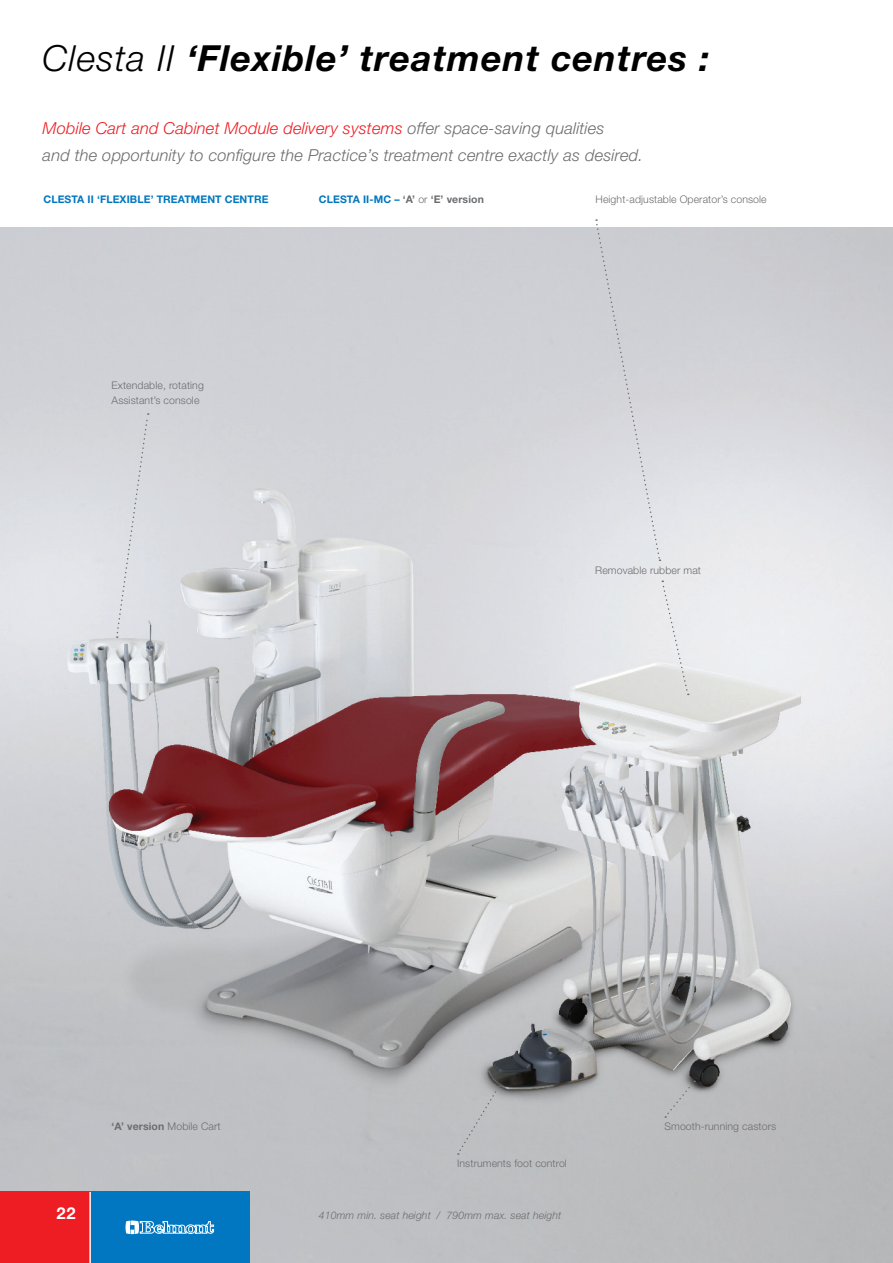
<style>
.page{position:relative;width:893px;height:1263px;background:#fff}
.page>*{position:absolute;margin:0;border:0;box-sizing:border-box;transform-origin:0 0}
.t1{font:italic 700 36px "Helvetica Neue";letter-spacing:.03em;color:#000}
.t2{font:italic 300 16.5px/27px "Helvetica Neue";letter-spacing:.01em;color:#6c6d70}
.t3{font:700 16.5px "Helvetica Neue";color:#fff}
.t4{font:300 10.5px/15px "Helvetica Neue";letter-spacing:.01em;color:#6c6d70}
.t5{font:700 10.5px "Helvetica Neue";letter-spacing:.01em;color:#6c6d70}
.t6{font:italic 300 10.5px "Helvetica Neue";letter-spacing:.01em;color:#6c6d70}
.t7{font:700 10.5px "Helvetica Neue";letter-spacing:.01em;color:#0077c0}
.s1{font-weight:300}
.s2{color:#ee1d23}
.s3{color:#0077c0}
</style>
<div class="page">
<img style="left:0;top:228px;width:893px;height:1035px">
<div style="left:89px;top:1192px;width:161px;height:71px;background:#0077c0"></div>
<svg style="left:125px;top:1220px;width:89px;height:14px"></svg>
<div style="left:0;top:1192px;width:90px;height:71px;background:#ee1d23"></div>
<hr style="left:89px;top:1192px;width:2px;height:71px;background:#fff">
<svg style="left:595px;top:219px;width:66px;height:342px;background:#d5d6db"></svg>
<svg style="left:665px;top:1081px;width:30px;height:37px"></svg>
<div style="left:458px;top:1086px;width:42px;height:69px;background:#bdbfc1"></div>
<svg style="left:661px;top:581px;width:28px;height:114px;background:#e5e6e7"></svg>
<svg style="left:116px;top:413px;width:33px;height:225px;background:#d8dadf"></svg>
<h1 class="t1" style="left:43px;top:36px;width:668px"><span class="s1">Clesta II</span> ‘Flexible’ treatment centres :</h1>
<p class="t2" style="left:43px;top:114px;width:602px"><span class="s2">Mobile Cart and Cabinet Module delivery systems</span> offer space-saving qualities<br>and the opportunity to configure the Practice’s treatment centre exactly as desired.</p>
<p class="t5" style="left:319px;top:193px;width:166px"><span class="s3">CLESTA II-MC –</span> ‘A’ <span class="s1">or</span> ‘E’ version</p>
<p class="t7" style="left:43px;top:193px;width:227px">CLESTA II ‘FLEXIBLE’ TREATMENT CENTRE</p>
<p class="t4" style="left:595px;top:192px;width:173px">Height-adjustable Operator’s console</p>
<p class="t4" style="left:112px;top:377px;width:94px">Extendable, rotating<br>Assistant’s console</p>
<p class="t4" style="left:595px;top:563px;width:107px">Removable rubber mat</p>
<p class="t3" style="left:56px;top:1203px;width:21px">22</p>
<p class="t5" style="left:112px;top:1120px;width:111px">‘A’ version <span class="s1">Mobile Cart</span></p>
<p class="t4" style="left:457px;top:1156px;width:111px">Instruments foot control</p>
<p class="t6" style="left:319px;top:1209px;width:244px">410mm min. seat height / 790mm max. seat height</p>
<p class="t4" style="left:664px;top:1119px;width:113px">Smooth-running castors</p>
</div>
